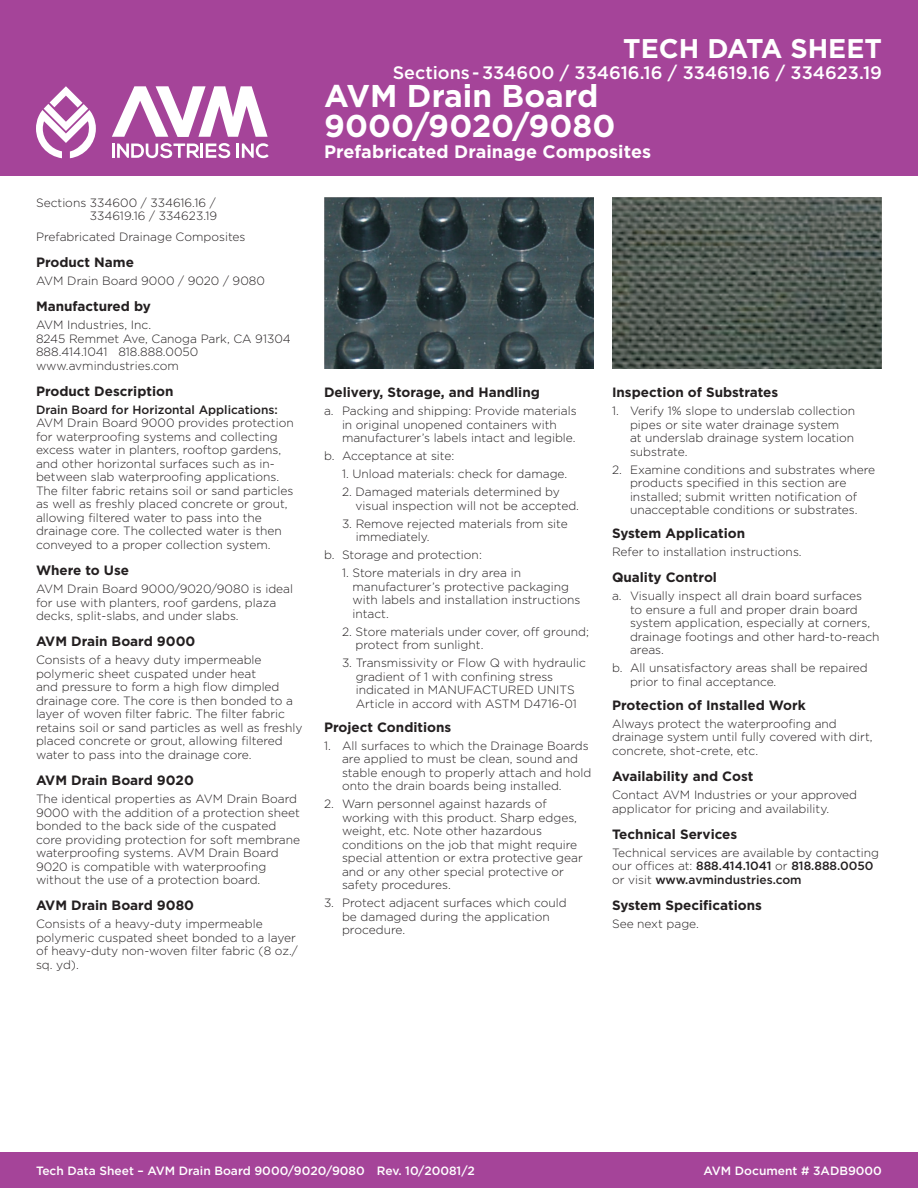
<style>
.page{position:relative;width:918px;height:1188px;background:#fff}
.page>*{position:absolute;margin:0;border:0;box-sizing:border-box;transform-origin:0 0}
.t1{font:700 31.5px/30px "Gotham";letter-spacing:.005em;color:#fff}
.t2{font:700 27px "Gotham";color:#fff}
.t3{font:500 18px "Gotham";color:#fff}
.t4{font:700 18px "Gotham";color:#fff}
.Section{font:700 13.5px "Gotham";color:#231f20}
.Text{font:300 12px/13.5px "Gotham";color:#231f20}
.Bullets{font:300 12px/13.5px "Gotham";color:#231f20}
.t5{font:500 12px "Gotham";color:#fff}
.s1{font-weight:500}
</style>
<div class="page">
<div style="left:0;top:1152px;width:918px;height:36px;background:#a54499"></div>
<img style="left:324px;top:197px;width:558px;height:171px">
<div style="left:594px;top:195px;width:18px;height:180px;background:#fff"></div>
<div style="left:0;top:0;width:918px;height:176px;background:#a54499"></div>
<svg style="left:36px;top:86px;width:60px;height:72px"></svg>
<svg style="left:242px;top:143px;width:27px;height:15px"></svg>
<hr style="left:236px;top:144px;width:3px;height:14px;background:#fff">
<svg style="left:112px;top:143px;width:118px;height:15px"></svg>
<svg style="left:112px;top:86px;width:156px;height:51px"></svg>
<p class="Text" style="left:36px;top:196px;width:183px;text-align:right">Sections 334600 / 334616.16 /<br>334619.16 / 334623.19</p>
<p class="Text" style="left:36px;top:229px;width:211px">Prefabricated Drainage Composites</p>
<p class="Section" style="left:36px;top:253px;width:100px">Product Name</p>
<p class="Text" style="left:36px;top:274px;width:230px">AVM Drain Board 9000 / 9020 / 9080</p>
<p class="Section" style="left:36px;top:297px;width:116px">Manufactured by</p>
<p class="Text" style="left:36px;top:318px;width:256px">AVM Industries, Inc.<br>8245 Remmet Ave, Canoga Park, CA 91304<br>888.414.1041 818.888.0050 www.avmindustries.com</p>
<p class="Section" style="left:36px;top:382px;width:139px">Product Description</p>
<p class="Text" style="left:36px;top:403px;width:259px"><span class="s1">Drain Board for Horizontal Applications:<br></span>AVM Drain Board 9000 provides protection for waterproofing systems and collecting excess water in planters, rooftop gardens, and other horizontal surfaces such as in&shy;between slab waterproofing applications.<br>The filter fabric retains soil or sand particles as well as freshly placed concrete or grout, allowing filtered water to pass into the drainage core. The collected water is then conveyed to a proper collection system.</p>
<p class="Section" style="left:36px;top:561px;width:95px">Where to Use</p>
<p class="Text" style="left:36px;top:582px;width:259px">AVM Drain Board 9000/9020/9080 is ideal for use with planters, roof gardens, plaza decks, split-slabs, and under slabs.</p>
<p class="Section" style="left:36px;top:633px;width:161px">AVM Drain Board 9000</p>
<p class="Text" style="left:36px;top:653px;width:268px">Consists of a heavy duty impermeable polymeric sheet cuspated under heat<br>and pressure to form a high flow dimpled drainage core. The core is then bonded to a layer of woven filter fabric. The filter fabric retains soil or sand particles as well as freshly placed concrete or grout, allowing filtered water to pass into the drainage core.</p>
<p class="Section" style="left:36px;top:771px;width:159px">AVM Drain Board 9020</p>
<p class="Text" style="left:36px;top:792px;width:266px">The identical properties as AVM Drain Board 9000 with the addition of a protection sheet bonded to the back side of the cuspated core providing protection for soft membrane waterproofing systems. AVM Drain Board 9020 is compatible with waterproofing without the use of a protection board.</p>
<p class="Section" style="left:36px;top:897px;width:160px">AVM Drain Board 9080</p>
<p class="Text" style="left:36px;top:917px;width:263px">Consists of a heavy-duty impermeable polymeric cuspated sheet bonded to a layer of heavy-duty non-woven filter fabric (8 oz./ sq. yd).</p>
<p class="t2" style="left:623px;top:30px;width:260px">TECH DATA SHEET</p>
<p class="t3" style="left:393px;top:61px;width:491px">Sections - 334600 / 334616.16 / 334619.16 / 334623.19</p>
<p class="t1" style="left:324px;top:80px;width:293px">AVM Drain Board<br>9000/9020/9080</p>
<p class="t4" style="left:324px;top:140px;width:329px">Prefabricated Drainage Composites</p>
<p class="Section" style="left:324px;top:383px;width:217px">Delivery, Storage, and Handling</p>
<p class="Bullets" style="left:342px;top:404px;width:236px;text-indent:-18px">a. Packing and shipping: Provide materials in original unopened containers with manufacturer’s labels intact and legible.</p>
<p class="Bullets" style="left:324px;top:449px;width:132px">b. Acceptance at site:</p>
<p class="Bullets" style="left:342px;top:467px;width:227px">1. Unload materials: check for damage.</p>
<p class="Bullets" style="left:355px;top:485px;width:225px;text-indent:-13px">2. Damaged materials determined by visual inspection will not be accepted.</p>
<p class="Bullets" style="left:356px;top:516px;width:214px;text-indent:-14px">3. Remove rejected materials from site immediately.</p>
<p class="Bullets" style="left:324px;top:548px;width:159px">b. Storage and protection:</p>
<p class="Bullets" style="left:352px;top:566px;width:230px;text-indent:-10px">1. Store materials in dry area in manufacturer’s protective packaging with labels and installation instructions intact.</p>
<p class="Bullets" style="left:355px;top:624px;width:235px;text-indent:-13px">2. Store materials under cover, off ground; protect from sunlight.</p>
<p class="Bullets" style="left:356px;top:656px;width:232px;text-indent:-14px">3. Transmissivity or Flow Q with hydraulic gradient of 1 with confining stress indicated in MANUFACTURED UNITS Article in accord with ASTM D4716-01</p>
<p class="Section" style="left:324px;top:718px;width:129px">Project Conditions</p>
<p class="Bullets" style="left:342px;top:738px;width:251px;text-indent:-18px">1. All surfaces to which the Drainage Boards are applied to must be clean, sound and stable enough to properly attach and hold onto the drain boards being installed.</p>
<p class="Bullets" style="left:342px;top:797px;width:242px;text-indent:-18px">2. Warn personnel against hazards of working with this product. Sharp edges, weight, etc. Note other hazardous conditions on the job that might require special attention or extra protective gear and or any other special protective or safety procedures.</p>
<p class="Bullets" style="left:342px;top:896px;width:226px;text-indent:-18px">3. Protect adjacent surfaces which could be damaged during the application procedure.</p>
<p class="Section" style="left:612px;top:383px;width:168px">Inspection of Substrates</p>
<p class="Bullets" style="left:630px;top:404px;width:227px;text-indent:-18px">1. Verify 1% slope to underslab collection pipes or site water drainage system<br>at underslab drainage system location substrate.</p>
<p class="Bullets" style="left:630px;top:462px;width:247px;text-indent:-18px">2. Examine conditions and substrates where products specified in this section are installed; submit written notification of unacceptable conditions or substrates.</p>
<p class="Section" style="left:612px;top:524px;width:135px">System Application</p>
<p class="Text" style="left:612px;top:545px;width:191px">Refer to installation instructions.</p>
<p class="Section" style="left:612px;top:569px;width:107px">Quality Control</p>
<p class="Bullets" style="left:630px;top:589px;width:251px;text-indent:-18px">a. Visually inspect all drain board surfaces<br>to ensure a full and proper drain board system application, especially at corners, drainage footings and other hard-to-reach areas.</p>
<p class="Bullets" style="left:630px;top:661px;width:239px;text-indent:-18px">b. All unsatisfactory areas shall be repaired prior to final acceptance.</p>
<p class="Section" style="left:612px;top:696px;width:195px">Protection of Installed Work</p>
<p class="Text" style="left:612px;top:716px;width:262px">Always protect the waterproofing and drainage system until fully covered with dirt, concrete, shot-crete, etc.</p>
<p class="Section" style="left:612px;top:767px;width:143px">Availability and Cost</p>
<p class="Text" style="left:612px;top:788px;width:247px">Contact AVM Industries or your approved applicator for pricing and availability.</p>
<p class="Section" style="left:612px;top:825px;width:127px">Technical Services</p>
<p class="Text" style="left:612px;top:845px;width:269px">Technical services are available by contacting our offices at: <span class="s1">888.414.1041</span> or <span class="s1">818.888.0050 </span>or visit <span class="s1">www.avmindustries.com</span></p>
<p class="Section" style="left:612px;top:896px;width:151px">System Specifications</p>
<p class="Text" style="left:612px;top:917px;width:88px">See next page.</p>
<p class="t5" style="left:36px;top:1163px;width:440px">Tech Data Sheet – AVM Drain Board 9000/9020/9080 Rev. 10/20081/2</p>
<p class="t5" style="left:704px;top:1163px;width:180px">AVM Document # 3ADB9000</p>
</div>
